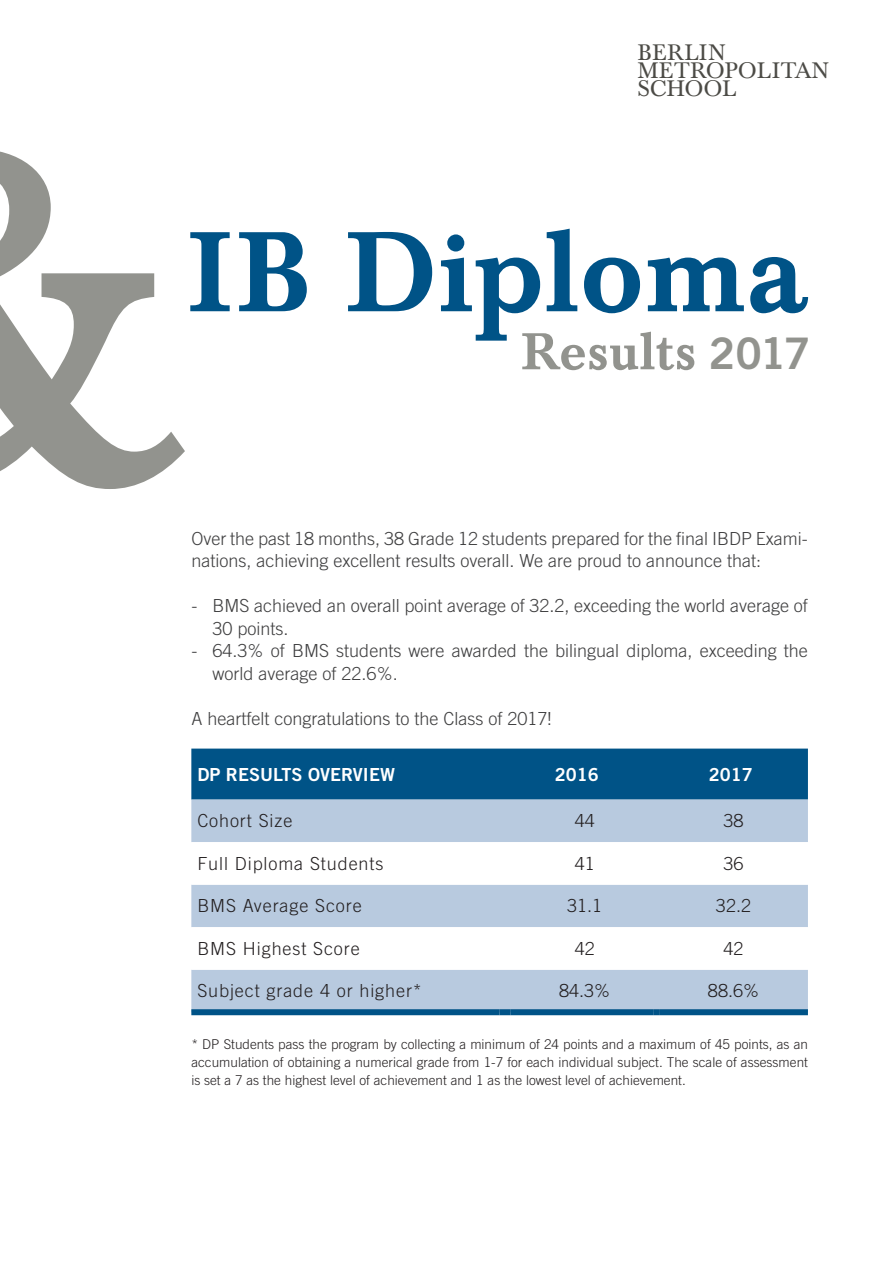
<style>
.page{position:relative;width:893px;height:1263px;background:#fff}
.page>*{position:absolute;margin:0;border:0;box-sizing:border-box;transform-origin:0 0}
.t1{font:500 118.5px "Baskerville LT";letter-spacing:.01em;color:#005387}
.t2{font:500 54px "Baskerville LT";letter-spacing:.01em;color:#92938e}
.t3{font:23.4px/18px "Baskerville LT";color:#4c4b46}
.t4{font:300 18px/22.5px "Trade Gothic LT Std";color:#3e3e3f}
.t5{font:300 18px "Trade Gothic LT Std";letter-spacing:.05em;color:#231f20}
.t6{font:18px "Trade Gothic LT Std Bd 2";color:#fff}
.t7{font:300 13.5px/18px "Trade Gothic LT Std";color:#231f20;text-align:justify}
.s1{font-family:"Trade Gothic LT Std Bd 2";font-weight:400;font-size:43.5px}
</style>
<div class="page">
<svg style="left:0;top:151px;width:185px;height:338px"></svg>
<div style="left:191px;top:748px;width:617px;height:52px;background:#005387"></div>
<div style="left:191px;top:800px;width:617px;height:209px;background:#b8cadf"></div>
<svg style="left:191px;top:842px;width:617px;height:128px"></svg>
<div style="left:191px;top:1009px;width:309px;height:6px;background:#005387"></div>
<div style="left:500px;top:1009px;width:10px;height:6px;background:#005387"></div>
<div style="left:510px;top:1009px;width:144px;height:6px;background:#005387"></div>
<svg style="left:654px;top:1009px;width:5px;height:6px"></svg>
<div style="left:659px;top:1009px;width:149px;height:6px;background:#005387"></div>
<p class="t3" style="left:638px;top:44px;width:193px">BERLIN<br>METROPOLITAN<br>SCHOOL</p>
<h1 class="t1" style="left:186px;top:202px;width:622px">IB Diploma</h1>
<h2 class="t2" style="left:521px;top:319px;width:291px">Results <span class="s1">2017</span></h2>
<p class="t4" style="left:191px;top:527px;width:618px">Over the past 18 months, 38 Grade 12 students prepared for the final IBDP Exami&shy;nations, achieving excellent results overall. We are proud to announce that:</p>
<p class="t4" style="left:213px;top:594px;width:597px;text-indent:-21px">- BMS achieved an overall point average of 32.2, exceeding the world average of<br>30 points.</p>
<p class="t4" style="left:213px;top:639px;width:597px;text-indent:-21px">- 64.3% of BMS students were awarded the bilingual diploma, exceeding the world average of 22.6%.</p>
<p class="t4" style="left:191px;top:707px;width:362px">A heartfelt congratulations to the Class of 2017!</p>
<p class="t6" style="left:197px;top:763px;width:199px">DP RESULTS OVERVIEW</p>
<p class="t6" style="left:555px;top:763px;width:46px">2016</p>
<p class="t6" style="left:709px;top:763px;width:46px">2017</p>
<p class="t5" style="left:197px;top:810px;width:97px">Cohort Size</p>
<p class="t5" style="left:575px;top:810px;width:22px">44</p>
<p class="t5" style="left:723px;top:810px;width:22px">38</p>
<p class="t5" style="left:197px;top:853px;width:188px">Full Diploma Students</p>
<p class="t5" style="left:575px;top:853px;width:22px">41</p>
<p class="t5" style="left:723px;top:853px;width:22px">36</p>
<p class="t5" style="left:197px;top:895px;width:166px">BMS Average Score</p>
<p class="t5" style="left:567px;top:895px;width:37px">31.1</p>
<p class="t5" style="left:716px;top:895px;width:37px">32.2</p>
<p class="t5" style="left:197px;top:938px;width:164px">BMS Highest Score</p>
<p class="t5" style="left:575px;top:938px;width:22px">42</p>
<p class="t5" style="left:723px;top:938px;width:22px">42</p>
<p class="t5" style="left:197px;top:980px;width:226px">Subject grade 4 or higher*</p>
<p class="t5" style="left:559px;top:980px;width:53px">84.3%</p>
<p class="t5" style="left:708px;top:980px;width:53px">88.6%</p>
<p class="t7" style="left:191px;top:1035px;width:618px">* DP Students pass the program by collecting a minimum of 24 points and a maximum of 45 points, as an accumulation of obtaining a numerical grade from 1-7 for each individual subject. The scale of assessment is set a 7 as the highest level of achievement and 1 as the lowest level of achievement.</p>
</div>
